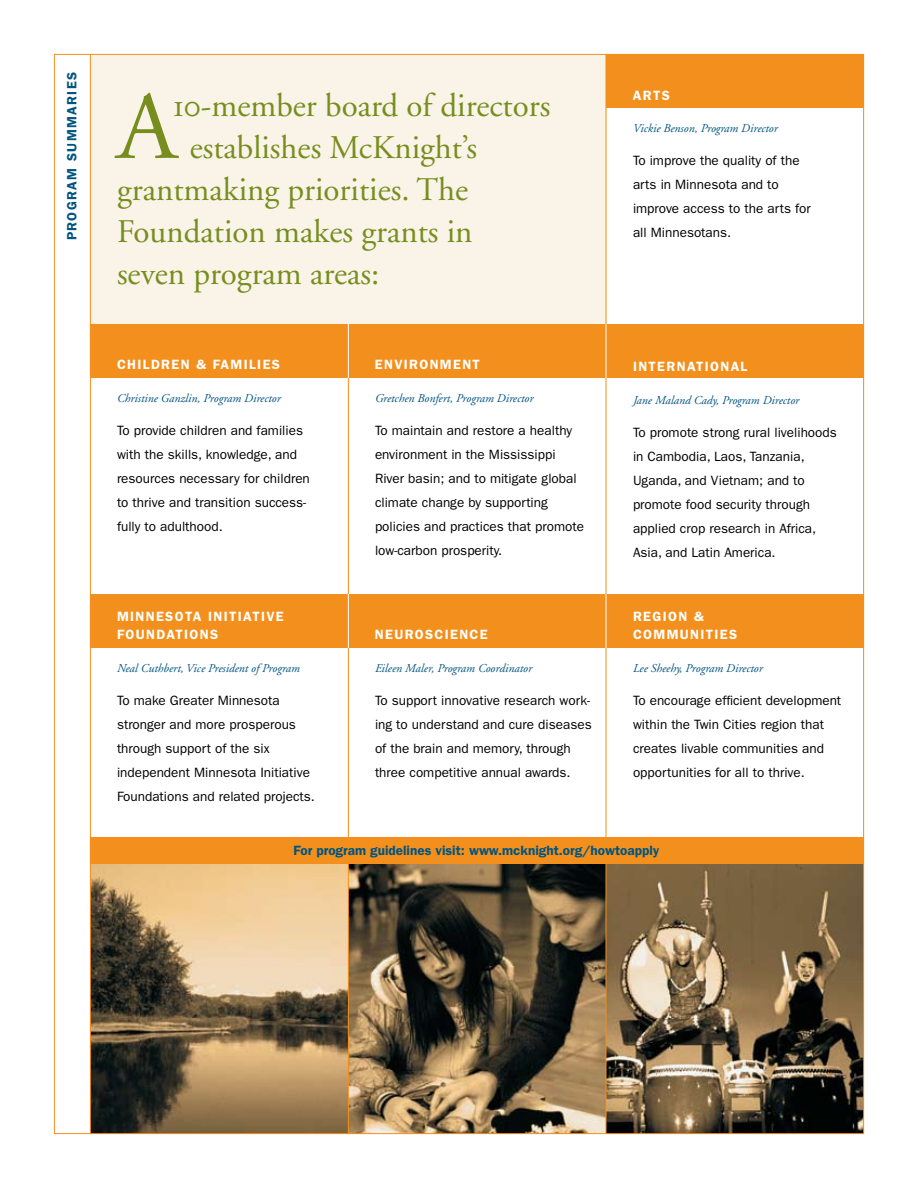
<style>
.page{position:relative;width:918px;height:1188px;background:#fff}
.page>*{position:absolute;margin:0;border:0;box-sizing:border-box;transform-origin:0 0}
.t1{font:96.3px "Adobe Garamond";color:#778e1e}
.t2{font:33px "Adobe Garamond";color:#778e1e}
.t3{font:13.5px/24px "Franklin Gothic";color:#000}
.t4{font:600 13.5px/18px "Franklin Gothic";letter-spacing:.1em;color:#fff}
.t5{font:600 13.5px "Franklin Gothic";color:#005480}
.t6{font:600 13.5px "Franklin Gothic";letter-spacing:.1em;color:#005480}
.t7{font:italic 12px "Adobe Garamond";color:#005480}
.s1{font-family:"Adobe Garamond Regular SC"}
</style>
<div class="page">
<img style="left:91px;top:864px;width:771px;height:268px">
<div style="left:91px;top:54px;width:516px;height:274px;background:#f9f3e8"></div>
<div style="left:90px;top:594px;width:774px;height:54px;background:#f3901d"></div>
<hr style="left:90px;top:55px;width:1px;height:1079px;background:#f3901d">
<hr style="left:348px;top:378px;width:1px;height:756px;background:#f3901d">
<hr style="left:606px;top:54px;width:1px;height:1080px;background:#f3901d">
<div style="left:90px;top:324px;width:774px;height:54px;background:#f3901d"></div>
<div style="left:606px;top:54px;width:258px;height:54px;background:#f3901d"></div>
<hr style="left:348px;top:324px;width:1px;height:54px;background:#fff">
<hr style="left:606px;top:324px;width:1px;height:54px;background:#fff">
<hr style="left:348px;top:594px;width:1px;height:54px;background:#fff">
<hr style="left:606px;top:594px;width:1px;height:54px;background:#fff">
<div style="left:90px;top:837px;width:774px;height:27px;background:#f3901d"></div>
<p class="t6" style="left:64px;top:240px;width:170px;rotate:-90deg">PROGRAM SUMMARIES</p>
<h2 class="t2" style="left:173px;top:88px;width:379px"><span class="s1">10</span>-member board of directors</h2>
<h2 class="t2" style="left:190px;top:130px;width:289px">establishes McKnight’s</h2>
<h2 class="t2" style="left:117px;top:172px;width:353px">grantmaking priorities. The</h2>
<h2 class="t2" style="left:117px;top:214px;width:357px">Foundation makes grants in</h2>
<h2 class="t2" style="left:117px;top:256px;width:264px">seven program areas:</h2>
<h1 class="t1" style="left:117px;top:76px;width:62px">A</h1>
<p class="t4" style="left:117px;top:356px;width:164px">CHILDREN &amp; FAMILIES</p>
<p class="t7" style="left:117px;top:392px;width:165px">Christine Ganzlin, Program Director</p>
<p class="t3" style="left:117px;top:419px;width:194px">To provide children and families with the skills, knowledge, and resources necessary for children to thrive and transition success&shy;fully to adulthood.</p>
<p class="t4" style="left:117px;top:607px;width:168px">MINNESOTA INITIATIVE<br>FOUNDATIONS</p>
<p class="t7" style="left:117px;top:662px;width:184px">Neal Cuthbert, Vice President of Program</p>
<p class="t3" style="left:117px;top:689px;width:199px">To make Greater Minnesota stronger and more prosperous through support of the six independent Minnesota Initiative<br>Foundations and related projects.</p>
<p class="t4" style="left:375px;top:356px;width:106px">ENVIRONMENT</p>
<p class="t7" style="left:375px;top:392px;width:160px">Gretchen Bonfert, Program Director</p>
<p class="t3" style="left:375px;top:419px;width:210px">To maintain and restore a healthy environment in the Mississippi<br>River basin; and to mitigate global climate change by supporting policies and practices that promote low-carbon prosperity.</p>
<p class="t4" style="left:375px;top:625px;width:114px">NEUROSCIENCE</p>
<p class="t7" style="left:375px;top:662px;width:159px">Eileen Maler, Program Coordinator</p>
<p class="t3" style="left:375px;top:689px;width:218px">To support innovative research work&shy;ing to understand and cure diseases of the brain and memory, through three competitive annual awards.</p>
<p class="t4" style="left:633px;top:86px;width:38px">ARTS</p>
<p class="t7" style="left:633px;top:122px;width:146px">Vickie Benson, Program Director</p>
<p class="t3" style="left:633px;top:149px;width:179px">To improve the quality of the arts in Minnesota and to improve access to the arts for all Minnesotans.</p>
<p class="t4" style="left:633px;top:357px;width:113px">INTERNATIONAL</p>
<p class="t7" style="left:633px;top:394px;width:168px">Jane Maland Cady, Program Director</p>
<p class="t3" style="left:633px;top:420px;width:205px">To promote strong rural livelihoods in Cambodia, Laos, Tanzania,<br>Uganda, and Vietnam; and to promote food security through applied crop research in Africa,<br>Asia, and Latin America.</p>
<p class="t4" style="left:633px;top:607px;width:106px">REGION &amp;<br>COMMUNITIES</p>
<p class="t7" style="left:633px;top:662px;width:131px">Lee Sheehy, Program Director</p>
<p class="t3" style="left:633px;top:689px;width:210px">To encourage efficient development within the Twin Cities region that creates livable communities and opportunities for all to thrive.</p>
<p class="t5" style="left:294px;top:842px;width:367px">FOR PROGRAM GUIDELINES VISIT: WWW.MCKNIGHT.ORG/HOWTOAPPLY</p>
</div>
